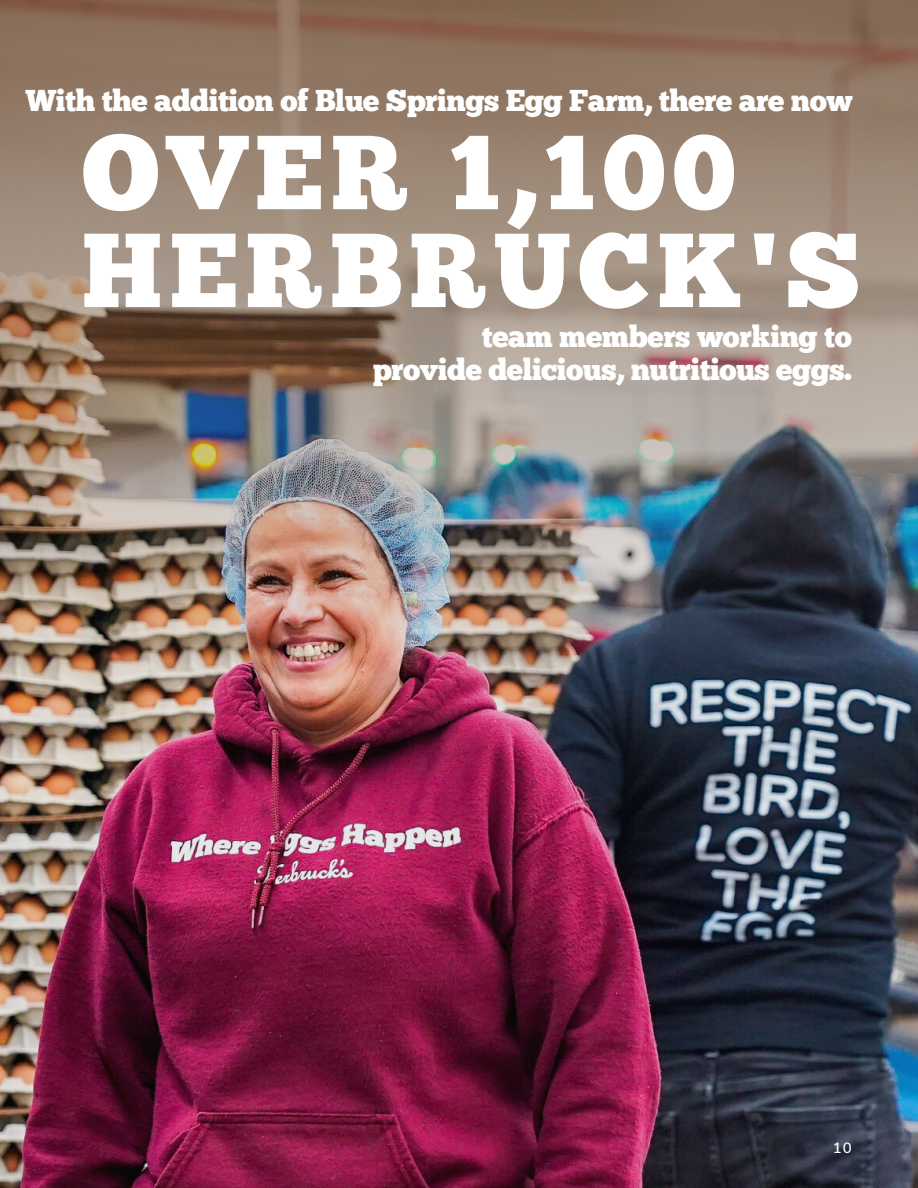
<style>
.page{position:relative;width:918px;height:1188px;background:#fff}
.page>*{position:absolute;margin:0;border:0;box-sizing:border-box;transform-origin:0 0}
.t1{font:105px/97.8px "Chunk Five";letter-spacing:.07em;color:#fff}
.t2{font:30px/32.7px "Chunk Five Ex";letter-spacing:-.015em;color:#fff;text-align:right}
.t3{font:600 15px "Nunito";color:#fff}
</style>
<div class="page">
<img style="left:0;top:918px;width:918px;height:270px">
<img style="left:0;top:0;width:918px;height:918px">
<p class="t2" style="left:26px;top:87px;width:828px">With the addition of Blue Springs Egg Farm, there are now</p>
<h1 class="t1" style="left:82px;top:134px;width:780px">OVER 1,100<br>HERBRUCK'S</h1>
<p class="t2" style="left:373px;top:323px;width:481px">team members working to provide delicious, nutritious eggs.</p>
<p class="t3" style="left:833px;top:1138px;width:20px">10</p>
</div>
